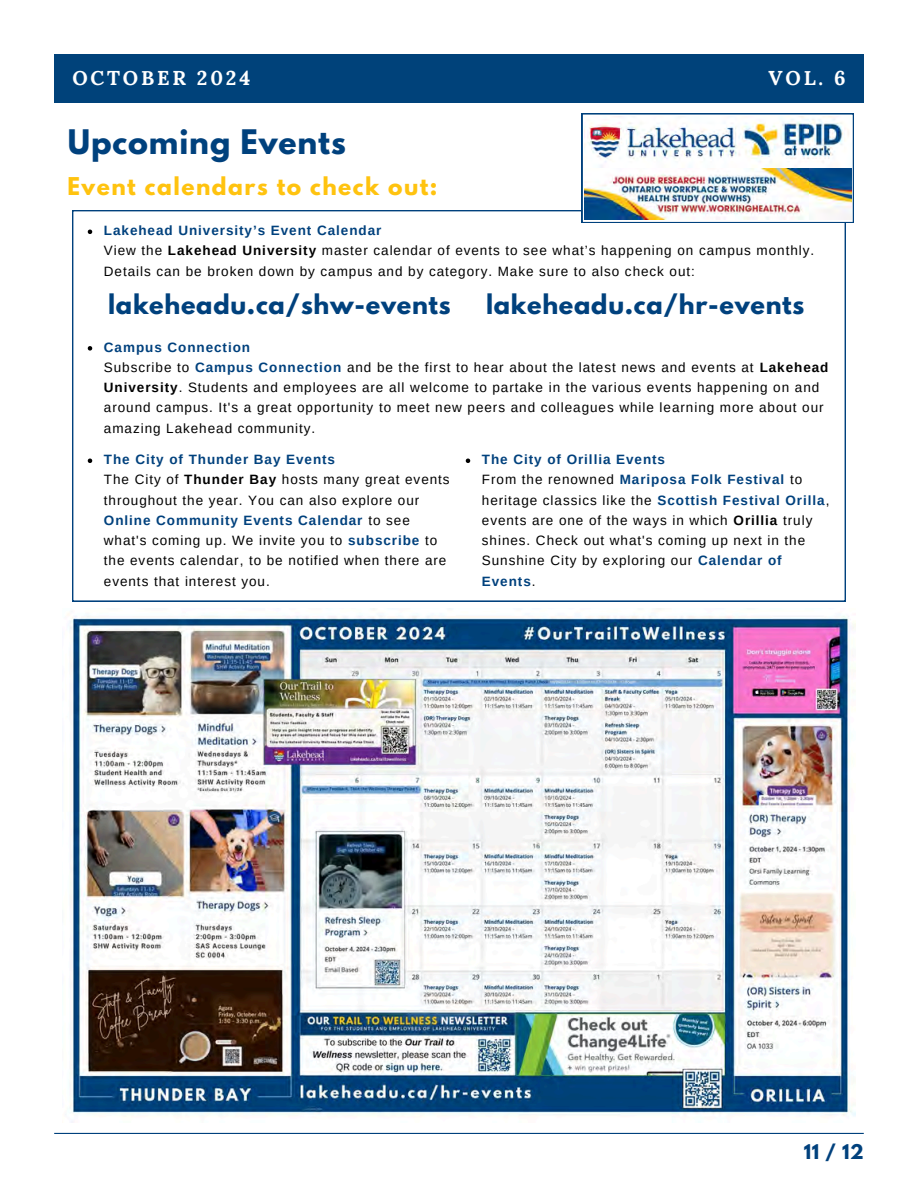
<style>
.page{position:relative;width:918px;height:1188px;background:#fff}
.page>*{position:absolute;margin:0;border:0;box-sizing:border-box;transform-origin:0 0}
.t1{font:700 30px "League Spartan";letter-spacing:.03em;color:#00417d}
.t2{font:700 24px "League Spartan";letter-spacing:.03em;color:#00417d}
.t3{font:700 21.75px "League Spartan";letter-spacing:.07em;color:#ffc30f}
.t4{font:700 19.95px "Lora";letter-spacing:.14em;color:#fff}
.t5{font:700 18px "League Spartan";color:#00417d}
.t6{font:13.5px/20.2px "Arimo";letter-spacing:.07em;color:#000}
.t7{font:700 13.5px "Arimo";letter-spacing:.07em;color:#00417d}
.s1{font-weight:700}
.s2{font-weight:700;color:#00417d}
</style>
<div class="page">
<div style="left:54px;top:54px;width:810px;height:49px;background:#00427a"></div>
<svg style="left:72px;top:210px;width:774px;height:392px"></svg>
<svg style="left:582px;top:113px;width:272px;height:110px"></svg>
<img style="left:585px;top:116px;width:266px;height:104px">
<img style="left:67px;top:608px;width:788px;height:509px">
<hr style="left:54px;top:1133px;width:810px;height:1px;background:#00417d">
<h3 class="t4" style="left:72px;top:65px;width:179px">OCTOBER 2024</h3>
<h3 class="t4" style="left:769px;top:65px;width:78px">VOL. 6</h3>
<p class="t1" style="left:68px;top:127px;width:279px">Upcoming Events</p>
<h4 class="t3" style="left:67px;top:175px;width:372px">Event calendars to check out:</h4>
<p class="t7" style="left:104px;top:223px;width:279px">Lakehead University’s Event Calendar</p>
<p class="t6" style="left:104px;top:241px;width:712px">View the <span class="s1">Lakehead University</span> master calendar of events to see what’s happening on campus monthly.<br>Details can be broken down by campus and by category. Make sure to also check out:</p>
<h1 class="t2" style="left:108px;top:293px;width:344px">lakeheadu.ca/shw-events</h1>
<h2 class="t2" style="left:486px;top:293px;width:320px">lakeheadu.ca/hr-events</h2>
<p class="t7" style="left:104px;top:339px;width:148px">Campus Connection</p>
<p class="t6" style="left:104px;top:357px;width:726px">Subscribe to <span class="s2">Campus Connection</span> and be the first to hear about the latest news and events at <span class="s1">Lakehead University</span>. Students and employees are all welcome to partake in the various events happening on and around campus. It's a great opportunity to meet new peers and colleagues while learning more about our amazing Lakehead community.</p>
<h2 class="t7" style="left:104px;top:452px;width:233px">The City of Thunder Bay Events</h2>
<h2 class="t6" style="left:104px;top:470px;width:347px">The City of <span class="s1">Thunder Bay</span> hosts many great events throughout the year. You can also explore our <span class="s2">Online Community Events Calendar</span> to see what's coming up. We invite you to <span class="s2">subscribe</span> to the events calendar, to be notified when there are events that interest you.</h2>
<p class="t7" style="left:482px;top:452px;width:185px">The City of Orillia Events</p>
<p class="t6" style="left:482px;top:470px;width:349px">From the renowned <span class="s2">Mariposa Folk Festival</span> to heritage classics like the <span class="s2">Scottish Festival Orilla</span>, events are one of the ways in which <span class="s1">Orillia</span> truly shines. Check out what's coming up next in the Sunshine City by exploring our <span class="s2">Calendar of Events</span>.</p>
<p class="t5" style="left:804px;top:1143px;width:61px">11 / 12</p>
</div>
